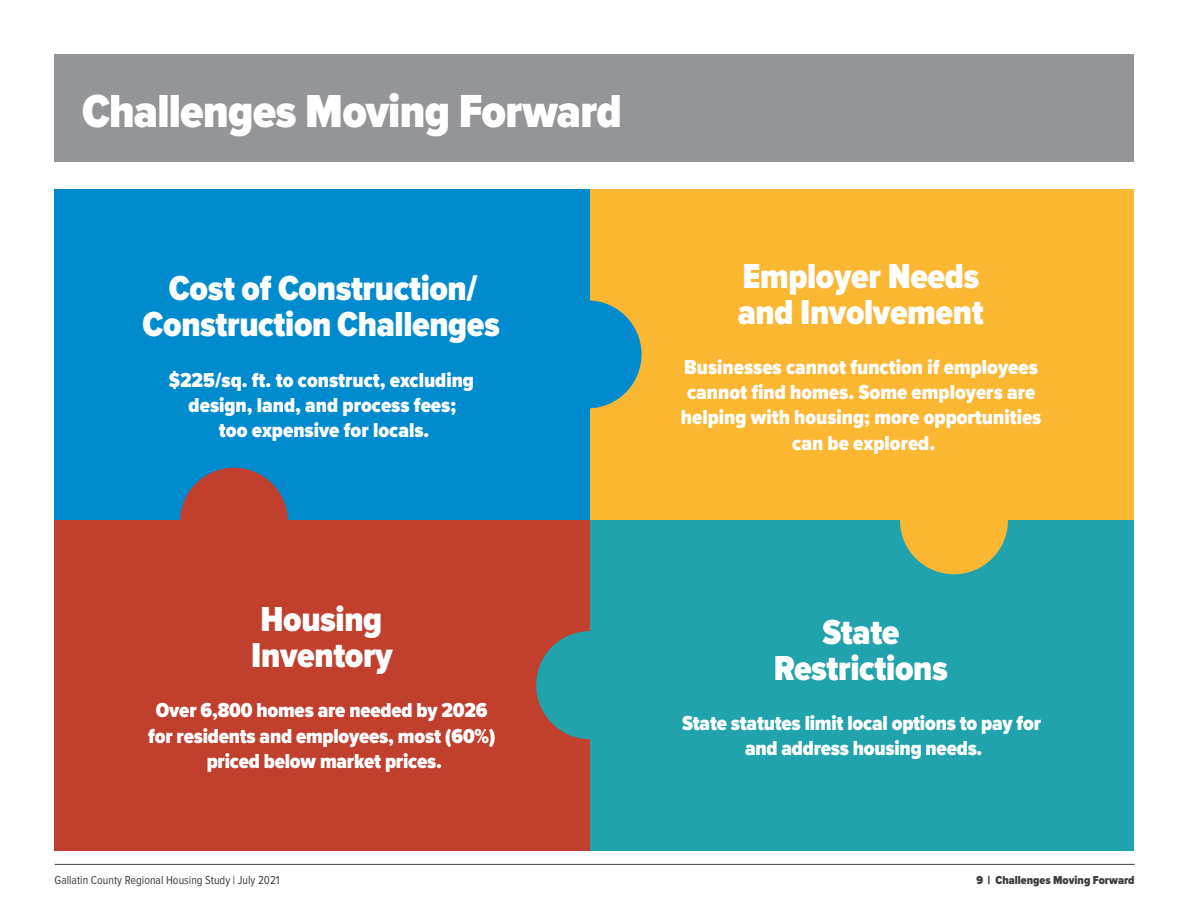
<style>
.page{position:relative;width:1188px;height:918px;background:#fff}
.page>*{position:absolute;margin:0;border:0;box-sizing:border-box;transform-origin:0 0}
.t1{font:900 48px "Proxima Nova Cond";letter-spacing:-.015em;color:#fff}
.t2{font:900 36px/36px "Proxima Nova Cond";letter-spacing:-.01em;color:#fff}
.t3{font:900 21px/25.2px "Proxima Nova Cond";color:#fff;text-align:center}
.t4{font:12px "Proxima Nova Cond";color:#3e3e3f}
.t5{font:900 12px "Proxima Nova Cond";color:#3e3e3f}
</style>
<div class="page">
<hr style="left:55px;top:864px;width:1080px;height:1px;background:#3e3e3f">
<div style="left:589px;top:189px;width:545px;height:331px;background:#fbb632"></div>
<div style="left:589px;top:520px;width:545px;height:330px;background:#20a3ad"></div>
<div style="left:54px;top:54px;width:1080px;height:108px;background:#939598"></div>
<div style="left:54px;top:189px;width:536px;height:331px;background:#008bce"></div>
<div style="left:54px;top:520px;width:536px;height:330px;background:#c0402d"></div>
<div style="left:900px;top:466px;width:108px;height:108px;background:#fbb632;border-radius:50%"></div>
<div style="left:180px;top:468px;width:108px;height:108px;background:#c0402d;border-radius:50%"></div>
<div style="left:534px;top:300px;width:108px;height:108px;background:#008bce;border-radius:50%"></div>
<div style="left:536px;top:631px;width:108px;height:108px;background:#20a3ad;border-radius:50%"></div>
<h1 class="t1" style="left:82px;top:84px;width:541px">Challenges Moving Forward</h1>
<h2 class="t2" style="left:143px;top:272px;width:359px;text-align:center">Cost of Construction/<br>Construction Challenges</h2>
<p class="t3" style="left:169px;top:368px;width:307px">$225/sq. ft. to construct, excluding design, land, and process fees;<br>too expensive for locals.</p>
<h2 class="t2" style="left:251px;top:602px;width:143px">Housing<br>Inventory</h2>
<p class="t3" style="left:148px;top:699px;width:349px">Over 6,800 homes are needed by 2026 for residents and employees, most (60%) priced below market prices.</p>
<h2 class="t2" style="left:738px;top:259px;width:248px">Employer Needs and Involvement</h2>
<p class="t3" style="left:681px;top:355px;width:362px">Businesses cannot function if employees cannot find homes. Some employers are helping with housing; more opportunities can be explored.</p>
<h2 class="t2" style="left:774px;top:615px;width:175px;text-align:center">State<br>Restrictions</h2>
<p class="t3" style="left:682px;top:711px;width:361px">State statutes limit local options to pay for and address housing needs.</p>
<p class="t4" style="left:55px;top:873px;width:227px">Gallatin County Regional Housing Study | July 2021</p>
<p class="t5" style="left:976px;top:873px;width:160px">9 | Challenges Moving Forward</p>
</div>
